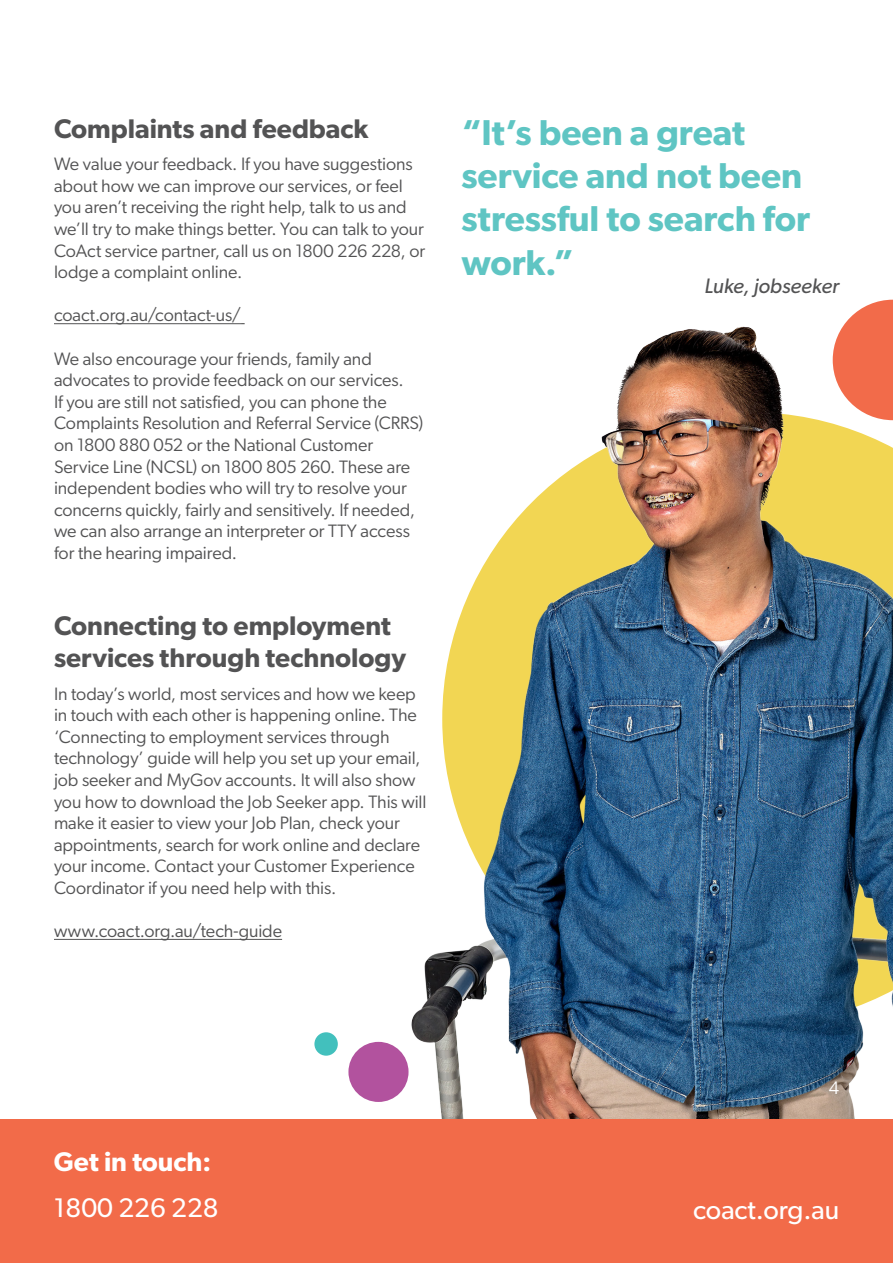
<style>
.page{position:relative;width:893px;height:1263px;background:#fff}
.page>*{position:absolute;margin:0;border:0;box-sizing:border-box;transform-origin:0 0}
.t1{font:600 36px/43.2px "Gibson";color:#5fc5c3}
.t2{font:600 27px/32.4px "Gibson";color:#535354}
.t3{font:27px "Gibson";color:#fff}
.t4{font:600 27px "Gibson";color:#fff}
.t5{font:italic 21px "Gibson";letter-spacing:-.01em;color:#535354}
.t6{font:18px/21.6px "Gibson";letter-spacing:-.005em;color:#535354}
.Body{font:18px "Gibson";color:#fff}
</style>
<div class="page">
<hr style="left:54px;top:323px;width:187px;height:1px;background:#535354">
<hr style="left:54px;top:939px;width:228px;height:1px;background:#535354">
<img style="left:322px;top:326px;width:571px;height:793px">
<svg style="left:833px;top:300px;width:60px;height:120px"></svg>
<div style="left:314px;top:1032px;width:24px;height:24px;background:#42c0bd;border-radius:50%"></div>
<div style="left:348px;top:1042px;width:61px;height:60px;background:#b2529e;border-radius:50%"></div>
<div style="left:0;top:1119px;width:893px;height:144px;background:#f26b49"></div>
<p class="t2" style="left:54px;top:112px;width:316px">Complaints and feedback</p>
<p class="t6" style="left:54px;top:153px;width:373px">We value your feedback. If you have suggestions about how we can improve our services, or feel you aren’t receiving the right help, talk to us and we’ll try to make things better. You can talk to your CoAct service partner, call us on 1800 226 228, or lodge a complaint online.</p>
<p class="t6" style="left:54px;top:304px;width:189px">coact.org.au/contact-us/</p>
<p class="t6" style="left:54px;top:347px;width:351px">We also encourage your friends, family and advocates to provide feedback on our services.</p>
<p class="t6" style="left:54px;top:391px;width:371px">If you are still not satisfied, you can phone the Complaints Resolution and Referral Service (CRRS) on 1800 880 052 or the National Customer Service Line (NCSL) on 1800 805 260. These are independent bodies who will try to resolve your concerns quickly, fairly and sensitively. If needed, we can also arrange an interpreter or TTY access for the hearing impaired.</p>
<p class="t2" style="left:54px;top:608px;width:354px">Connecting to employment services through technology</p>
<p class="t6" style="left:54px;top:682px;width:374px">In today’s world, most services and how we keep in touch with each other is happening online. The ‘Connecting to employment services through technology’ guide will help you set up your email, job seeker and MyGov accounts. It will also show you how to download the Job Seeker app. This will make it easier to view your Job Plan, check your appointments, search for work online and declare your income. Contact your Customer Experience Coordinator if you need help with this.</p>
<p class="t6" style="left:54px;top:920px;width:230px">www.coact.org.au/tech-guide</p>
<p class="t1" style="left:461px;top:110px;width:350px">“It’s been a great service and not been stressful to search for work.”</p>
<p class="t5" style="left:704px;top:273px;width:136px">Luke, jobseeker</p>
<p class="Body" style="left:829px;top:1077px;width:12px">4</p>
<p class="t4" style="left:54px;top:1145px;width:159px">Get in touch:</p>
<p class="t3" style="left:54px;top:1192px;width:166px">1800 226 228</p>
<p class="t3" style="left:693px;top:1193px;width:148px">coact.org.au</p>
</div>
